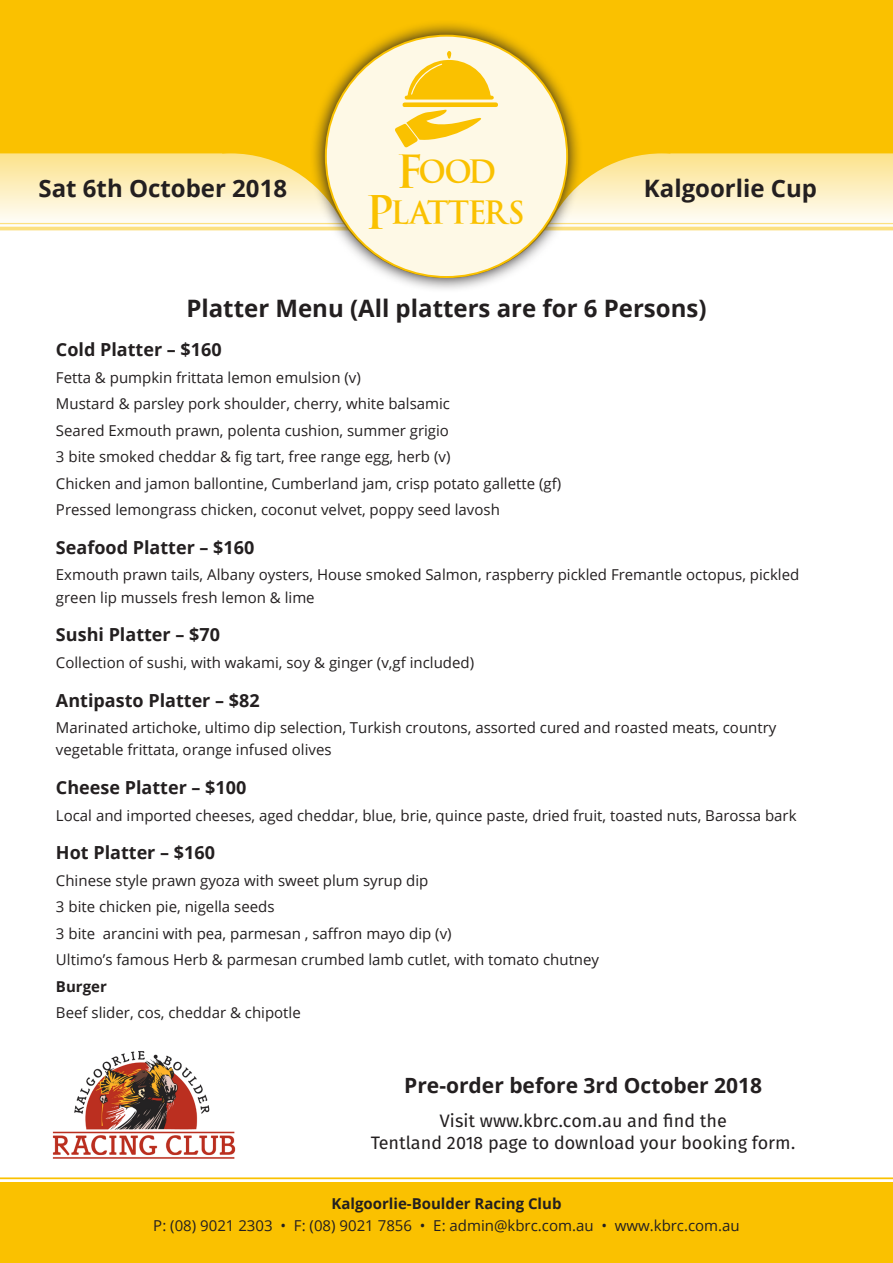
<style>
.page{position:relative;width:893px;height:1263px;background:#fff}
.page>*{position:absolute;margin:0;border:0;box-sizing:border-box;transform-origin:0 0}
.t1{font:34.5px "An Unfortunate Event De Warped";color:#fac100}
.t2{font:700 24px "Open Sans";color:#231f20}
.t3{font:700 21px "Open Sans";color:#231f20}
.t4{font:700 18px "Open Sans";color:#231f20}
.t5{font:18px/21.6px "Fira Sans OT";color:#231f20;text-align:center}
.t6{font:15px/26.5px "Open Sans";color:#231f20}
.s1{font-weight:700}
</style>
<div class="page">
<svg style="left:0;top:0;width:893px;height:231px;background:#facf3c"></svg>
<svg style="left:0;top:1177px;width:893px;height:6px"></svg>
<div style="left:0;top:1183px;width:893px;height:80px;background:#fac100"></div>
<img style="left:52px;top:1051px;width:184px;height:108px">
<svg style="left:310px;top:19px;width:273px;height:270px"></svg>
<div style="left:326px;top:36px;width:241px;height:241px;background:#fef9e6;border-radius:50%"></div>
<svg style="left:395px;top:51px;width:103px;height:97px"></svg>
<p class="t2" style="left:39px;top:171px;width:250px">Sat 6th October 2018</p>
<p class="t1" style="left:399px;top:156px;width:96px">Food</p>
<p class="t1" style="left:369px;top:197px;width:157px">Platters</p>
<p class="t2" style="left:644px;top:171px;width:175px">Kalgoorlie Cup</p>
<p class="t2" style="left:186px;top:292px;width:522px">Platter Menu (All platters are for 6 Persons)</p>
<p class="t4" style="left:56px;top:337px;width:167px">Cold Platter – $160</p>
<p class="t6" style="left:56px;top:363px;width:507px">Fetta &amp; pumpkin frittata lemon emulsion (v)<br>Mustard &amp; parsley pork shoulder, cherry, white balsamic<br>Seared Exmouth prawn, polenta cushion, summer grigio<br>3 bite smoked cheddar &amp; fig tart, free range egg, herb (v)<br>Chicken and jamon ballontine, Cumberland jam, crisp potato gallette (gf)<br>Pressed lemongrass chicken, coconut velvet, poppy seed lavosh</p>
<p class="t4" style="left:56px;top:535px;width:200px">Seafood Platter – $160</p>
<p class="t6" style="left:56px;top:563px;width:745px;line-height:22.4px">Exmouth prawn tails, Albany oysters, House smoked Salmon, raspberry pickled Fremantle octopus, pickled green lip mussels fresh lemon &amp; lime</p>
<p class="t4" style="left:56px;top:622px;width:165px">Sushi Platter – $70</p>
<p class="t6" style="left:56px;top:649px;width:420px">Collection of sushi, with wakami, soy &amp; ginger (v,gf included)</p>
<p class="t4" style="left:56px;top:687px;width:205px">Antipasto Platter – $82</p>
<p class="t6" style="left:56px;top:716px;width:722px;line-height:22.4px">Marinated artichoke, ultimo dip selection, Turkish croutons, assorted cured and roasted meats, country vegetable frittata, orange infused olives</p>
<p class="t4" style="left:56px;top:775px;width:192px">Cheese Platter – $100</p>
<p class="t6" style="left:56px;top:801px;width:742px">Local and imported cheeses, aged cheddar, blue, brie, quince paste, dried fruit, toasted nuts, Barossa bark</p>
<p class="t4" style="left:56px;top:840px;width:160px">Hot Platter – $160</p>
<p class="t6" style="left:56px;top:867px;width:545px">Chinese style prawn gyoza with sweet plum syrup dip<br>3 bite chicken pie, nigella seeds<br>3 bite arancini with pea, parmesan , saffron mayo dip (v)<br>Ultimo’s famous Herb &amp; parmesan crumbed lamb cutlet, with tomato chutney <span class="s1">Burger<br></span>Beef slider, cos, cheddar &amp; chipotle</p>
<p class="t3" style="left:404px;top:1070px;width:359px">Pre-order before 3rd October 2018</p>
<p class="t5" style="left:371px;top:1111px;width:426px">Visit www.kbrc.com.au and find the<br>Tentland 2018 page to download your booking form.</p>
<p class="t6" style="left:153px;top:1192px;width:588px;line-height:22.2px;text-align:center"><span class="s1">Kalgoorlie-Boulder Racing Club<br></span>P: (08) 9021 2303 • F: (08) 9021 7856 • E: admin@kbrc.com.au • www.kbrc.com.au</p>
</div>
